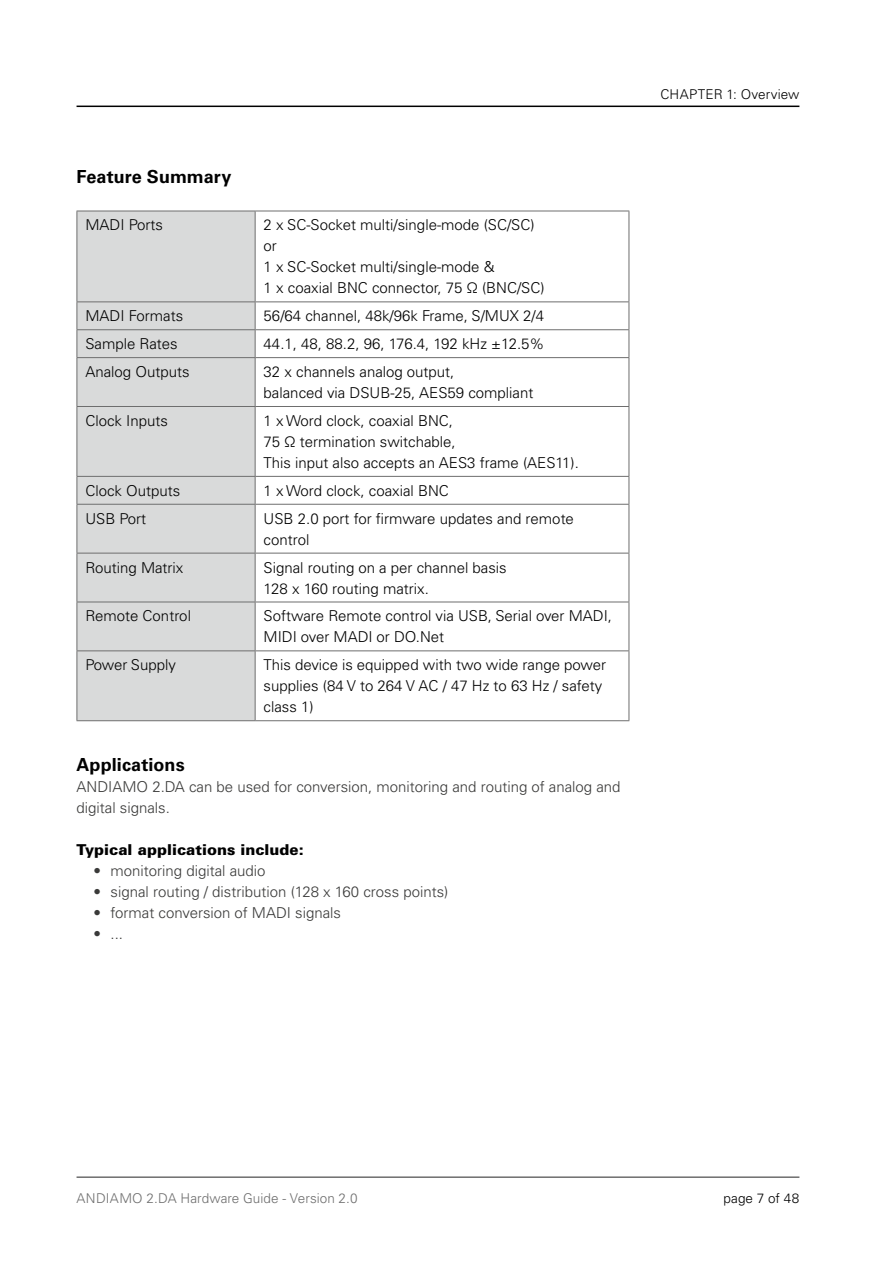
<style>
.page{position:relative;width:893px;height:1263px;background:#fff}
.page>*{position:absolute;margin:0;border:0;box-sizing:border-box;transform-origin:0 0}
.t1{font:700 18px "Univers LT Pro 65";letter-spacing:.005em;color:#000}
.t2{font:300 15px/21px "Univers LT Pro 45";color:#000}
.t3{font:300 15px/21px "Univers LT Pro 45";color:#3a3a39}
.t4{font:900 15px "Univers LT Pro 75";color:#000}
.t5{font:300 13.5px "Univers LT Pro 45";letter-spacing:.005em;color:#6e6e6e}
.t6{font:300 13.5px "Univers LT Pro 45";letter-spacing:.01em;color:#000}
</style>
<div class="page">
<hr style="left:77px;top:1176px;width:722px;height:2px;background:#6e6e6e">
<hr style="left:77px;top:106px;width:722px;height:1px;background:#000">
<div style="left:78px;top:212px;width:177px;height:508px;background:#d9dada"></div>
<hr style="left:77px;top:211px;width:1px;height:90px;background:#6e6e6e">
<svg style="left:77px;top:302px;width:1px;height:55px"></svg>
<hr style="left:77px;top:358px;width:1px;height:48px;background:#6e6e6e">
<hr style="left:77px;top:407px;width:1px;height:69px;background:#6e6e6e">
<svg style="left:77px;top:477px;width:1px;height:27px"></svg>
<hr style="left:77px;top:505px;width:1px;height:48px;background:#6e6e6e">
<hr style="left:77px;top:553px;width:1px;height:49px;background:#6e6e6e">
<hr style="left:77px;top:602px;width:1px;height:48px;background:#6e6e6e">
<hr style="left:77px;top:651px;width:1px;height:69px;background:#6e6e6e">
<hr style="left:77px;top:211px;width:178px;height:1px;background:#6e6e6e">
<hr style="left:255px;top:211px;width:1px;height:90px;background:#6e6e6e">
<svg style="left:255px;top:302px;width:1px;height:55px"></svg>
<hr style="left:255px;top:358px;width:1px;height:48px;background:#6e6e6e">
<hr style="left:255px;top:407px;width:1px;height:69px;background:#6e6e6e">
<svg style="left:255px;top:477px;width:1px;height:27px"></svg>
<hr style="left:255px;top:505px;width:1px;height:48px;background:#6e6e6e">
<hr style="left:255px;top:553px;width:1px;height:49px;background:#6e6e6e">
<hr style="left:255px;top:602px;width:1px;height:48px;background:#6e6e6e">
<hr style="left:255px;top:651px;width:1px;height:69px;background:#6e6e6e">
<hr style="left:255px;top:211px;width:374px;height:1px;background:#6e6e6e">
<hr style="left:629px;top:211px;width:1px;height:90px;background:#6e6e6e">
<svg style="left:629px;top:302px;width:1px;height:55px"></svg>
<hr style="left:629px;top:358px;width:1px;height:48px;background:#6e6e6e">
<hr style="left:629px;top:407px;width:1px;height:69px;background:#6e6e6e">
<svg style="left:629px;top:477px;width:1px;height:27px"></svg>
<hr style="left:629px;top:505px;width:1px;height:48px;background:#6e6e6e">
<hr style="left:629px;top:553px;width:1px;height:49px;background:#6e6e6e">
<hr style="left:629px;top:602px;width:1px;height:48px;background:#6e6e6e">
<hr style="left:629px;top:651px;width:1px;height:69px;background:#6e6e6e">
<hr style="left:77px;top:301px;width:178px;height:1px;background:#6e6e6e">
<hr style="left:77px;top:329px;width:178px;height:1px;background:#6e6e6e">
<hr style="left:77px;top:357px;width:178px;height:1px;background:#6e6e6e">
<hr style="left:77px;top:406px;width:178px;height:1px;background:#6e6e6e">
<hr style="left:77px;top:476px;width:178px;height:1px;background:#6e6e6e">
<hr style="left:77px;top:504px;width:178px;height:1px;background:#6e6e6e">
<hr style="left:77px;top:553px;width:178px;height:1px;background:#6e6e6e">
<hr style="left:77px;top:602px;width:178px;height:1px;background:#6e6e6e">
<hr style="left:77px;top:650px;width:178px;height:1px;background:#6e6e6e">
<hr style="left:77px;top:720px;width:178px;height:1px;background:#6e6e6e">
<hr style="left:255px;top:301px;width:374px;height:1px;background:#6e6e6e">
<hr style="left:255px;top:329px;width:374px;height:1px;background:#6e6e6e">
<hr style="left:255px;top:357px;width:374px;height:1px;background:#6e6e6e">
<hr style="left:255px;top:406px;width:374px;height:1px;background:#6e6e6e">
<hr style="left:255px;top:476px;width:374px;height:1px;background:#6e6e6e">
<hr style="left:255px;top:504px;width:374px;height:1px;background:#6e6e6e">
<hr style="left:255px;top:553px;width:374px;height:1px;background:#6e6e6e">
<hr style="left:255px;top:602px;width:374px;height:1px;background:#6e6e6e">
<hr style="left:255px;top:650px;width:374px;height:1px;background:#6e6e6e">
<hr style="left:255px;top:720px;width:374px;height:1px;background:#6e6e6e">
<p class="t1" style="left:77px;top:166px;width:156px">Feature Summary</p>
<p class="t2" style="left:85px;top:214px;width:79px">MADI Ports</p>
<p class="t2" style="left:264px;top:214px;width:282px">2 x SC-Socket multi/single-mode (SC/SC) or<br>1 x SC-Socket multi/single-mode &amp;<br>1 x coaxial BNC connector, 75 Ω (BNC/SC)</p>
<p class="t2" style="left:85px;top:305px;width:99px">MADI Formats</p>
<p class="t2" style="left:264px;top:305px;width:282px">56/64 channel, 48k/96k Frame, S/MUX 2/4</p>
<p class="t2" style="left:85px;top:333px;width:94px">Sample Rates</p>
<p class="t2" style="left:264px;top:333px;width:282px">44.1, 48, 88.2, 96, 176.4, 192 kHz ±12.5%</p>
<p class="t2" style="left:85px;top:361px;width:106px">Analog Outputs</p>
<p class="t2" style="left:264px;top:361px;width:271px">32 x channels analog output,<br>balanced via DSUB-25, AES59 compliant</p>
<p class="t2" style="left:85px;top:410px;width:84px">Clock Inputs</p>
<p class="t2" style="left:264px;top:410px;width:317px">1 x Word clock, coaxial BNC,<br>75 Ω termination switchable,<br>This input also accepts an AES3 frame (AES11).</p>
<p class="t2" style="left:85px;top:480px;width:97px">Clock Outputs</p>
<p class="t2" style="left:264px;top:480px;width:187px">1 x Word clock, coaxial BNC</p>
<p class="t2" style="left:85px;top:508px;width:62px">USB Port</p>
<p class="t2" style="left:264px;top:508px;width:312px">USB 2.0 port for firmware updates and remote control</p>
<p class="t2" style="left:85px;top:557px;width:100px">Routing Matrix</p>
<p class="t2" style="left:264px;top:557px;width:245px">Signal routing on a per channel basis<br>128 x 160 routing matrix.</p>
<p class="t2" style="left:85px;top:605px;width:107px">Remote Control</p>
<p class="t2" style="left:264px;top:605px;width:350px">Software Remote control via USB, Serial over MADI,<br>MIDI over MADI or DO.Net</p>
<p class="t2" style="left:85px;top:654px;width:92px">Power Supply</p>
<p class="t2" style="left:264px;top:654px;width:344px">This device is equipped with two wide range power supplies (84 V to 264 V AC / 47 Hz to 63 Hz / safety class 1)</p>
<p class="t1" style="left:77px;top:754px;width:110px">Applications</p>
<p class="t3" style="left:77px;top:776px;width:546px">ANDIAMO 2.DA can be used for conversion, monitoring and routing of analog and digital signals.</p>
<p class="t4" style="left:77px;top:840px;width:229px">Typical applications include:</p>
<p class="t3" style="left:94px;top:860px;width:174px">• monitoring digital audio</p>
<p class="t3" style="left:94px;top:881px;width:356px">• signal routing / distribution (128 x 160 cross points)</p>
<p class="t3" style="left:94px;top:902px;width:249px">• format conversion of MADI signals</p>
<p class="t3" style="left:94px;top:923px;width:31px">• ...</p>
<p class="t6" style="left:660px;top:86px;width:141px">CHAPTER 1: Overview</p>
<p class="t5" style="left:77px;top:1190px;width:282px">ANDIAMO 2.DA Hardware Guide - Version 2.0</p>
<p class="t6" style="left:723px;top:1190px;width:77px">page 7 of 48</p>
</div>
